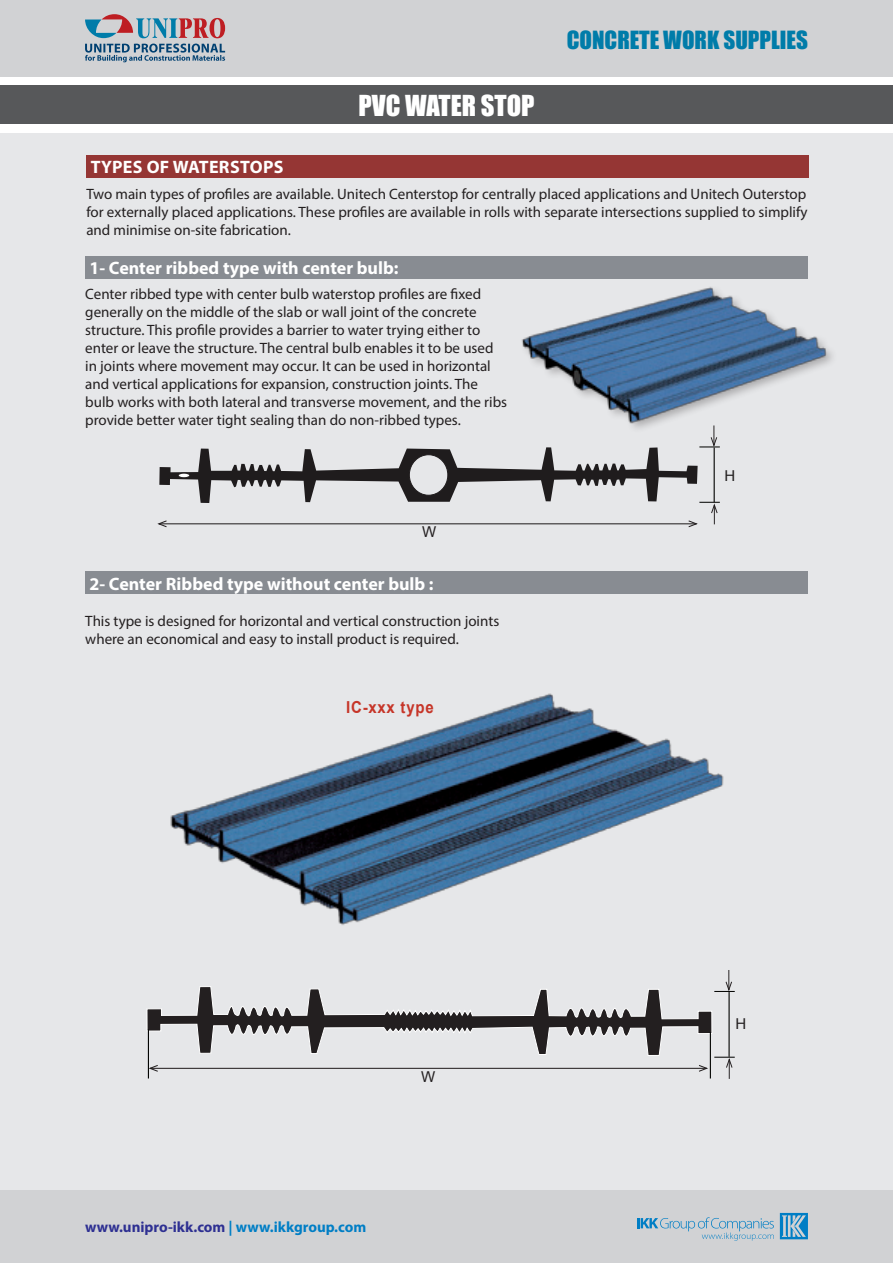
<style>
.page{position:relative;width:893px;height:1263px;background:#fff}
.page>*{position:absolute;margin:0;border:0;box-sizing:border-box;transform-origin:0 0}
.t1{font:26.55px "Impact";color:#fff}
.t2{font:23.1px "Impact";color:#007ca9}
.text{font:700 18px "Myriad Pro";color:#fff}
.text-2{font:700 18px "Myriad Pro";letter-spacing:.02em;color:#fff}
.t3{font:700 16.5px "Arial";letter-spacing:.05em;color:#c63528;scale:.91 1}
.t4{font:15px/18px "Myriad Pro";color:#231f20}
.t5{font:700 15px "Myriad Pro";color:#2e3092}
.t6{font:15px "Arial";color:#231f20}
.s1{color:#007ec5}
</style>
<div class="page">
<div style="left:0;top:134px;width:893px;height:1129px;background:#e6e7e9"></div>
<div style="left:0;top:1191px;width:893px;height:72px;background:#d1d2d4"></div>
<svg style="left:637px;top:1217px;width:137px;height:24px"></svg>
<svg style="left:780px;top:1213px;width:28px;height:26px"></svg>
<div style="left:0;top:85px;width:893px;height:38px;background:#57585a"></div>
<div style="left:0;top:0;width:893px;height:77px;background:#d1d2d4"></div>
<svg style="left:85px;top:14px;width:140px;height:24px"></svg>
<svg style="left:85px;top:44px;width:140px;height:18px"></svg>
<div style="left:87px;top:155px;width:722px;height:22px;background:#953634"></div>
<img style="left:519px;top:278px;width:310px;height:147px">
<svg style="left:157px;top:425px;width:563px;height:103px"></svg>
<hr style="left:714px;top:447px;width:1px;height:55px;background:#040503">
<div style="left:85px;top:256px;width:723px;height:22px;background:#888c92"></div>
<div style="left:85px;top:572px;width:723px;height:22px;background:#888c92"></div>
<img style="left:170px;top:693px;width:554px;height:232px">
<svg style="left:146px;top:970px;width:589px;height:109px"></svg>
<hr style="left:728px;top:992px;width:2px;height:65px;background:#040503">
<hr style="left:148px;top:1029px;width:1px;height:49px;background:#040503">
<hr style="left:710px;top:1032px;width:1px;height:46px;background:#040503">
<h1 class="t1" style="left:358px;top:85px;width:178px">PVC WATER STOP</h1>
<h2 class="t2" style="left:567px;top:22px;width:243px">CONCRETE WORK SUPPLIES</h2>
<p class="text-2" style="left:91px;top:155px;width:194px">TYPES OF WATERSTOPS</p>
<p class="t4" style="left:86px;top:185px;width:723px;text-align:justify">Two main types of profiles are available. Unitech Centerstop for centrally placed applications and Unitech Outerstop for externally placed applications. These profiles are available in rolls with separate intersections supplied to simplify and minimise on-site fabrication.</p>
<p class="text" style="left:90px;top:256px;width:310px">1- Center ribbed type with center bulb:</p>
<p class="t4" style="left:85px;top:285px;width:423px">Center ribbed type with center bulb waterstop profiles are fixed generally on the middle of the slab or wall joint of the concrete structure. This profile provides a barrier to water trying either to enter or leave the structure. The central bulb enables it to be used in joints where movement may occur. It can be used in horizontal and vertical applications for expansion, construction joints. The bulb works with both lateral and transverse movement, and the ribs provide better water tight sealing than do non-ribbed types.</p>
<p class="t6" style="left:422px;top:522px;width:16px">W</p>
<p class="text" style="left:90px;top:572px;width:346px">2- Center Ribbed type without center bulb :</p>
<p class="t4" style="left:85px;top:612px;width:415px">This type is designed for horizontal and vertical construction joints where an economical and easy to install product is required.</p>
<p class="t3" style="left:346px;top:696px;width:98px">IC-xxx type</p>
<p class="t5" style="left:85px;top:1217px;width:283px">www.unipro-ikk.com <span class="s1">| www.ikkgroup.com</span></p>
<p class="t6" style="left:421px;top:1066px;width:16px">W</p>
<p class="t6" style="left:725px;top:465px;width:12px">H</p>
<p class="t6" style="left:735px;top:1013px;width:12px">H</p>
</div>
